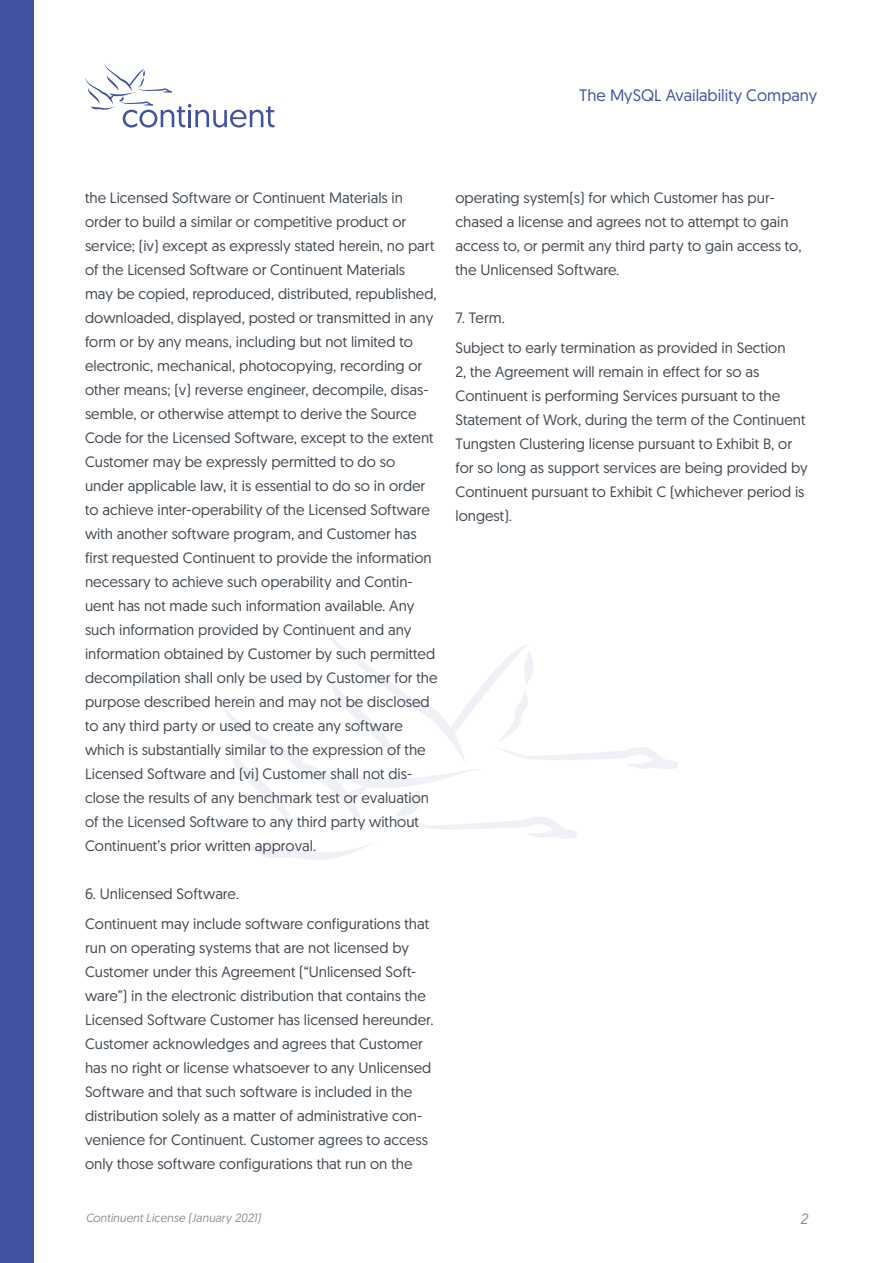
<style>
.page{position:relative;width:893px;height:1263px;background:#fff}
.page>*{position:absolute;margin:0;border:0;box-sizing:border-box;transform-origin:0 0}
.t1{font:16.5px "Geomanist";color:#4152a0}
.t2{font:15px/24px "Geomanist";color:#424a54}
.t3{font:italic 15px "Geomanist";color:#424a54}
.t4{font:italic 12px "Geomanist";color:#424a54}
</style>
<div class="page">
<div style="left:0;top:0;width:34px;height:1263px;background:#4152a0"></div>
<svg style="left:215px;top:617px;width:463px;height:243px"></svg>
<svg style="left:85px;top:64px;width:189px;height:64px"></svg>
<p class="t1" style="left:579px;top:84px;width:240px">The MySQL Availability Company</p>
<p class="t2" style="left:85px;top:186px;width:354px">the Licensed Software or Continuent Materials in order to build a similar or competitive product or service; (iv) except as expressly stated herein, no part of the Licensed Software or Continuent Materials<br>may be copied, reproduced, distributed, republished, downloaded, displayed, posted or transmitted in any form or by any means, including but not limited to electronic, mechanical, photocopying, recording or other means; (v) reverse engineer, decompile, disas&shy;semble, or otherwise attempt to derive the Source Code for the Licensed Software, except to the extent Customer may be expressly permitted to do so under applicable law, it is essential to do so in order to achieve inter-operability of the Licensed Software with another software program, and Customer has first requested Continuent to provide the information necessary to achieve such operability and Contin&shy;uent has not made such information available. Any such information provided by Continuent and any information obtained by Customer by such permitted decompilation shall only be used by Customer for the purpose described herein and may not be disclosed to any third party or used to create any software which is substantially similar to the expression of the Licensed Software and (vi) Customer shall not dis&shy;close the results of any benchmark test or evaluation of the Licensed Software to any third party without Continuent’s prior written approval.</p>
<p class="t2" style="left:85px;top:879px;width:346px;line-height:30px">6. Unlicensed Software.<br>Continuent may include software configurations that</p>
<p class="t2" style="left:85px;top:936px;width:350px">run on operating systems that are not licensed by Customer under this Agreement (“Unlicensed Soft&shy;ware”) in the electronic distribution that contains the Licensed Software Customer has licensed hereunder.<br>Customer acknowledges and agrees that Customer has no right or license whatsoever to any Unlicensed Software and that such software is included in the distribution solely as a matter of administrative con&shy;venience for Continuent. Customer agrees to access only those software configurations that run on the</p>
<p class="t4" style="left:85px;top:1210px;width:177px">Continuent License (January 2021)</p>
<p class="t2" style="left:455px;top:186px;width:348px">operating system(s) for which Customer has pur&shy;chased a license and agrees not to attempt to gain access to, or permit any third party to gain access to, the Unlicensed Software.</p>
<p class="t2" style="left:455px;top:303px;width:332px;line-height:30px">7. Term.<br>Subject to early termination as provided in Section</p>
<p class="t2" style="left:455px;top:360px;width:354px">2, the Agreement will remain in effect for so as Continuent is performing Services pursuant to the Statement of Work, during the term of the Continuent Tungsten Clustering license pursuant to Exhibit B, or for so long as support services are being provided by Continuent pursuant to Exhibit C (whichever period is longest).</p>
<p class="t3" style="left:800px;top:1209px;width:9px">2</p>
</div>
